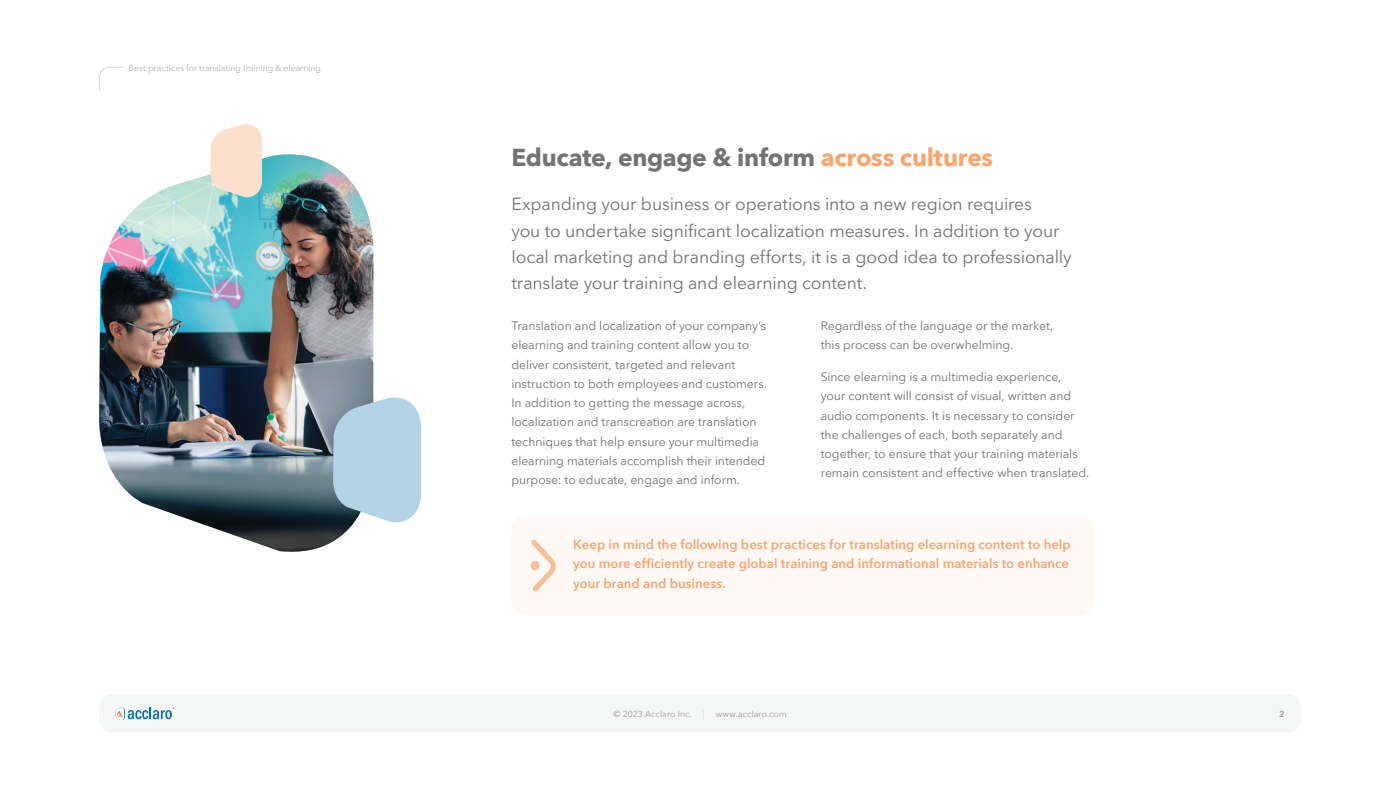
<style>
.page{position:relative;width:1400px;height:788px;background:#fff}
.page>*{position:absolute;margin:0;border:0;box-sizing:border-box;transform-origin:0 0}
.New_Main_Heading{font:700 24.5px "Avenir Next";letter-spacing:-.015em;color:#717272}
.New_Large_Text{font:17.5px/26.2px "Avenir Next LT Pro";letter-spacing:-.005em;color:#717272}
.New_Call_Outs{font:600 13.12px/19.2px "Avenir Next";color:#f9a56e}
.New_Body{font:12.25px/19.2px "Avenir Next LT Pro";letter-spacing:-.005em;color:#717272}
.t1{font:8.75px "Avenir Next";letter-spacing:-.005em;color:#afafae}
.t2{font:8.75px "Avenir Next";letter-spacing:.005em;color:#9a9a99}
.t3{font:600 8.75px "Avenir Next";color:#9a9a99}
.s1{color:#f9a56e}
.s2{font-weight:200}
</style>
<div class="page">
<svg style="left:99px;top:67px;width:26px;height:24px"></svg>
<div style="left:99px;top:694px;width:1202px;height:38px;background:#f5f6f6;border-radius:12px"></div>
<svg style="left:116px;top:707px;width:58px;height:13px"></svg>
<div style="left:511px;top:515px;width:584px;height:100px;background:#fff9f6;border-radius:16px"></div>
<img style="left:99px;top:154px;width:274px;height:398px">
<svg style="left:210px;top:124px;width:52px;height:75px;background:#f1dfd0"></svg>
<svg style="left:333px;top:391px;width:88px;height:134px;background:#aecada"></svg>
<svg style="left:531px;top:539px;width:25px;height:52px"></svg>
<div style="left:531px;top:560px;width:9px;height:10px;background:#fabf97;border-radius:50%"></div>
<p class="t1" style="left:129px;top:60px;width:194px">Best practices for translating training &amp; elearning</p>
<p class="New_Main_Heading" style="left:511px;top:136px;width:483px">Educate, engage &amp; inform <span class="s1">across cultures</span></p>
<p class="New_Large_Text" style="left:511px;top:191px;width:562px">Expanding your business or operations into a new region requires<br>you to undertake significant localization measures. In addition to your local marketing and branding efforts, it is a good idea to professionally translate your training and elearning content.</p>
<p class="New_Body" style="left:511px;top:316px;width:257px">Translation and localization of your company’s elearning and training content allow you to deliver consistent, targeted and relevant instruction to both employees and customers.<br>In addition to getting the message across, localization and transcreation are translation techniques that help ensure your multimedia elearning materials accomplish their intended purpose: to educate, engage and inform.</p>
<p class="New_Body" style="left:821px;top:316px;width:234px">Regardless of the language or the market, this process can be overwhelming.</p>
<p class="New_Body" style="left:821px;top:367px;width:270px">Since elearning is a multimedia experience,<br>your content will consist of visual, written and audio components. It is necessary to consider the challenges of each, both separately and together, to ensure that your training materials remain consistent and effective when translated.</p>
<p class="New_Call_Outs" style="left:573px;top:534px;width:499px">Keep in mind the following best practices for translating elearning content to help you more efficiently create global training and informational materials to enhance your brand and business.</p>
<p class="t2" style="left:614px;top:706px;width:80px">© 2023 Acclaro Inc.</p>
<p class="t2" style="left:703px;top:706px;width:85px"><span class="s2">|</span> www.acclaro.com</p>
<p class="t3" style="left:1279px;top:706px;width:7px">2</p>
</div>
